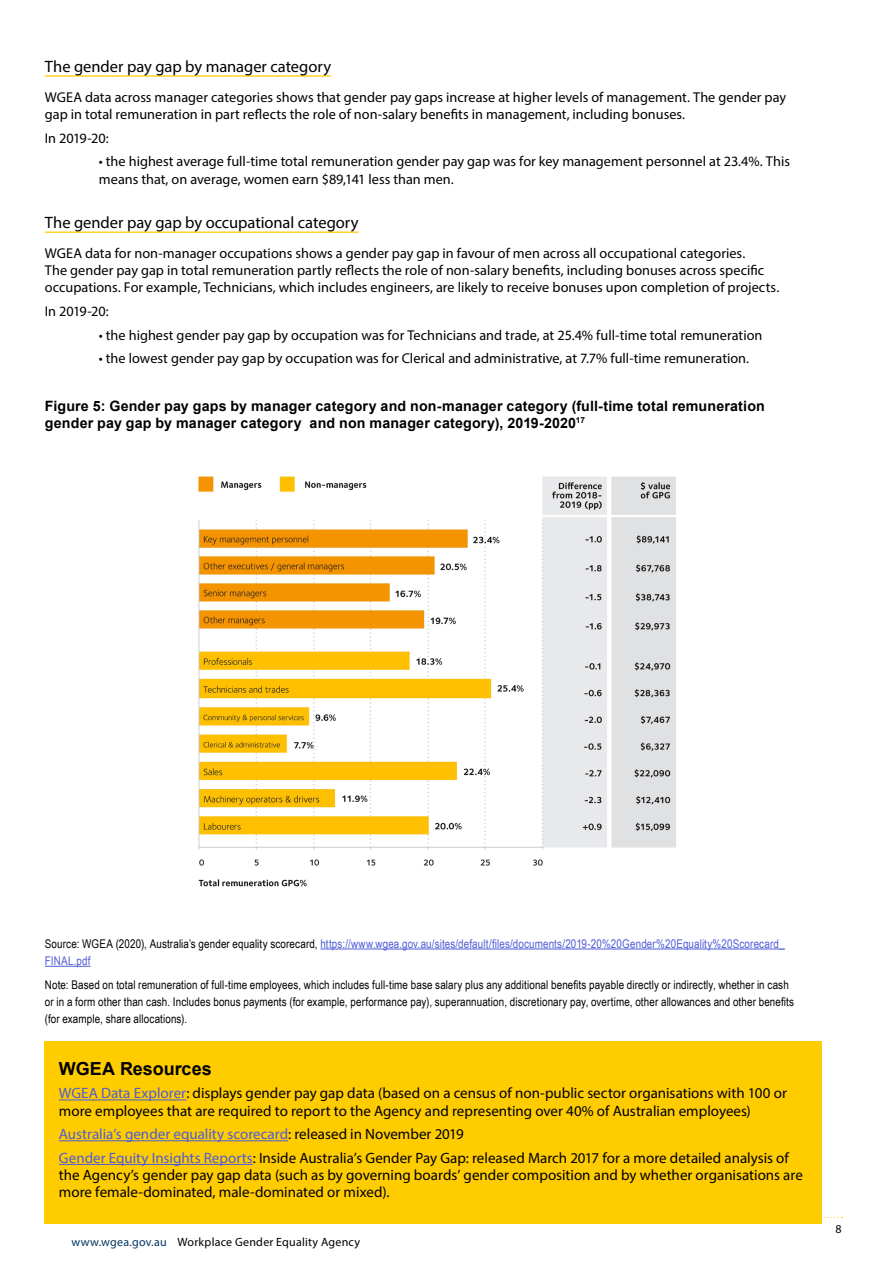
<style>
.page{position:relative;width:893px;height:1263px;background:#fff}
.page>*{position:absolute;margin:0;border:0;box-sizing:border-box;transform-origin:0 0}
.H5_Table_Headings{font:700 18px "Arial";color:#000}
.H4_Sub_Header_with_l{font:16.5px "Myriad Pro";color:#000}
.H5_Table_Headings-2{font:15px/17.2px "Myriad Pro";color:#000}
.H5_Table_Headings-3{font:15px "Myriad Pro";color:#4f5cd6}
.P_Body_Copy_-_legit{font:14.25px/17.2px "Myriad Pro";color:#000}
.P_Body_Copy_-_legit-2{font:700 14.25px/17.2px "Arial";letter-spacing:.01em;color:#000}
.P_Body_Copy_-_legit-3{font:12px/17.2px "Arial Narrow";letter-spacing:.01em;color:#000}
.P_Body_Copy_-_legit-4{font:12px/17.2px "Arial Narrow";letter-spacing:.01em;color:#4f5cd6}
.P_Body_Copy_-_legit-5{font:12px "Myriad Pro";letter-spacing:.02em;color:#000}
.s1{color:#000}
.s2{color:#4f5cd6}
.s3{color:#003661}
</style>
<div class="page">
<svg style="left:823px;top:1217px;width:20px;height:1px"></svg>
<hr style="left:45px;top:75px;width:286px;height:2px;background:#fc0">
<hr style="left:45px;top:232px;width:314px;height:1px;background:#fc0">
<hr style="left:320px;top:948px;width:465px;height:1px;background:#4f5cd6">
<hr style="left:45px;top:966px;width:46px;height:1px;background:#4f5cd6">
<img style="left:198px;top:476px;width:478px;height:411px">
<div style="left:45px;top:1041px;width:777px;height:183px;background:#fc0"></div>
<hr style="left:59px;top:1099px;width:127px;height:1px;background:#4f5cd6">
<hr style="left:59px;top:1140px;width:229px;height:1px;background:#4f5cd6">
<hr style="left:59px;top:1164px;width:194px;height:1px;background:#4f5cd6">
<p class="H4_Sub_Header_with_l" style="left:45px;top:56px;width:288px">The gender pay gap by manager category</p>
<p class="P_Body_Copy_-_legit" style="left:45px;top:88px;width:743px">WGEA data across manager categories shows that gender pay gaps increase at higher levels of management. The gender pay gap in total remuneration in part reflects the role of non-salary benefits in management, including bonuses.</p>
<p class="P_Body_Copy_-_legit" style="left:45px;top:129px;width:65px">In 2019-20:</p>
<p class="P_Body_Copy_-_legit" style="left:99px;top:153px;width:693px">• the highest average full-time total remuneration gender pay gap was for key management personnel at 23.4%. This means that, on average, women earn $89,141 less than men.</p>
<p class="H4_Sub_Header_with_l" style="left:45px;top:212px;width:315px">The gender pay gap by occupational category</p>
<p class="P_Body_Copy_-_legit" style="left:45px;top:244px;width:736px">WGEA data for non-manager occupations shows a gender pay gap in favour of men across all occupational categories.<br>The gender pay gap in total remuneration partly reflects the role of non-salary benefits, including bonuses across specific occupations. For example, Technicians, which includes engineers, are likely to receive bonuses upon completion of projects.</p>
<p class="P_Body_Copy_-_legit" style="left:45px;top:302px;width:65px">In 2019-20:</p>
<p class="P_Body_Copy_-_legit" style="left:99px;top:326px;width:665px">• the highest gender pay gap by occupation was for Technicians and trade, at 25.4% full-time total remuneration</p>
<p class="P_Body_Copy_-_legit" style="left:99px;top:350px;width:652px">• the lowest gender pay gap by occupation was for Clerical and administrative, at 7.7% full-time remuneration.</p>
<p class="P_Body_Copy_-_legit-2" style="left:45px;top:397px;width:721px">Figure 5: Gender pay gaps by manager category and non-manager category (full-time total remuneration gender pay gap by manager category and non manager category), 2019-2020<sup>17</sup></p>
<p class="P_Body_Copy_-_legit-4" style="left:45px;top:934px;width:741px"><span class="s1">Source: WGEA (2020), Australia’s gender equality scorecard,</span> https://www.wgea.gov.au/sites/default/files/documents/2019-20%20Gender%20Equality%20Scorecard_<br>FINAL.pdf</p>
<p class="P_Body_Copy_-_legit-3" style="left:45px;top:975px;width:751px">Note: Based on total remuneration of full-time employees, which includes full-time base salary plus any additional benefits payable directly or indirectly, whether in cash or in a form other than cash. Includes bonus payments (for example, performance pay), superannuation, discretionary pay, overtime, other allowances and other benefits (for example, share allocations).</p>
<p class="H5_Table_Headings" style="left:59px;top:1056px;width:154px">WGEA Resources</p>
<p class="H5_Table_Headings-2" style="left:59px;top:1084px;width:729px"><span class="s2">WGEA Data Explorer</span>: displays gender pay gap data (based on a census of non-public sector organisations with 100 or more employees that are required to report to the Agency and representing over 40% of Australian employees)</p>
<p class="H5_Table_Headings-3" style="left:59px;top:1125px;width:406px">Australia’s gender equality scorecard<span class="s1">: released in November 2019</span></p>
<p class="H5_Table_Headings-2" style="left:59px;top:1149px;width:745px"><span class="s2">Gender Equity Insights Reports</span>: Inside Australia’s Gender Pay Gap: released March 2017 for a more detailed analysis of the Agency’s gender pay gap data (such as by governing boards’ gender composition and by whether organisations are more female-dominated, male-dominated or mixed).</p>
<p class="P_Body_Copy_-_legit-5" style="left:71px;top:1234px;width:290px"><span class="s3">www.wgea.gov.au</span> Workplace Gender Equality Agency</p>
<p class="P_Body_Copy_-_legit-5" style="left:835px;top:1221px;width:8px">8</p>
</div>
